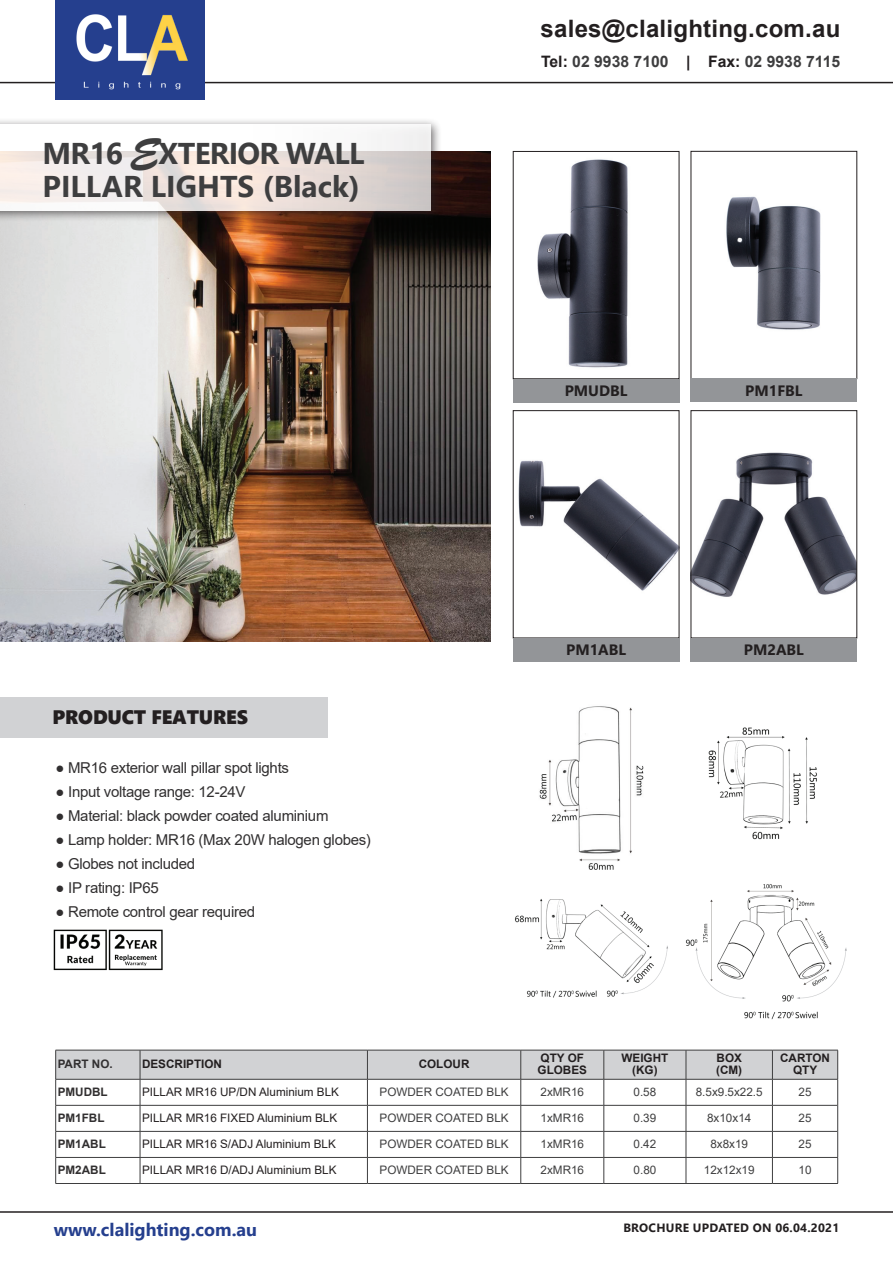
<style>
.page{position:relative;width:893px;height:1263px;background:#fff}
.page>*{position:absolute;margin:0;border:0;box-sizing:border-box;transform-origin:0 0}
.t1{font:700 30px/33px "Segoe UI";color:#3e3e3f}
.t2{font:700 24px "Arial";letter-spacing:.01em;color:#231f20}
.t3{font:19.5px "Segoe UI Black";letter-spacing:-.01em;color:#231f20}
.t4{font:700 18px "Segoe UI";color:#253f8e}
.t5{font:700 15.75px "Arial";color:#3e3e3f}
.t6{font:15px "Arial";letter-spacing:-.02em;color:#312f30}
.t7{font:700 15px "Segoe UI";color:#231f20}
.t8{font:700 12px "Segoe UI";letter-spacing:.02em;color:#231f20}
.t9{font:11.7px "Arial";color:#3e3e3f}
.t10{font:11.7px "Arial";color:#231f20}
.t11{font:700 11.7px/12px "Arial";color:#231f20}
.t12{font:700 11.7px "Arial";color:#312f30}
.s1{font-family:"Brush Script Std";font-weight:400;font-size:42px}
.s2{color:#231f20}
</style>
<div class="page">
<img style="left:0;top:151px;width:490px;height:491px">
<div style="left:0;top:118px;width:442px;height:104px;background:#231f20;opacity:.75"></div>
<svg style="left:0;top:124px;width:430px;height:86px"></svg>
<div style="left:0;top:697px;width:327px;height:40px;background:#d1d2d4"></div>
<img style="left:537px;top:159px;width:91px;height:209px">
<div style="left:513px;top:151px;width:166px;height:228px;border:1px solid #231f20"></div>
<div style="left:513px;top:379px;width:166px;height:23px;background:#939598"></div>
<img style="left:726px;top:196px;width:95px;height:134px">
<div style="left:691px;top:379px;width:166px;height:23px;background:#939598"></div>
<img style="left:693px;top:452px;width:162px;height:145px">
<div style="left:691px;top:638px;width:166px;height:23px;background:#939598"></div>
<img style="left:518px;top:460px;width:159px;height:131px">
<div style="left:513px;top:638px;width:166px;height:23px;background:#939598"></div>
<img style="left:539px;top:706px;width:105px;height:164px">
<img style="left:708px;top:727px;width:109px;height:113px">
<img style="left:515px;top:899px;width:153px;height:99px">
<img style="left:685px;top:884px;width:162px;height:136px">
<svg style="left:55px;top:1050px;width:783px;height:133px"></svg>
<hr style="left:56px;top:1183px;width:84px;height:1px;background:#3e3e3f">
<hr style="left:140px;top:1183px;width:227px;height:1px;background:#3e3e3f">
<hr style="left:367px;top:1183px;width:154px;height:1px;background:#3e3e3f">
<hr style="left:521px;top:1183px;width:83px;height:1px;background:#3e3e3f">
<hr style="left:604px;top:1183px;width:82px;height:1px;background:#3e3e3f">
<hr style="left:686px;top:1183px;width:86px;height:1px;background:#3e3e3f">
<hr style="left:772px;top:1183px;width:66px;height:1px;background:#3e3e3f">
<img style="left:53px;top:929px;width:49px;height:42px">
<img style="left:102px;top:929px;width:61px;height:42px">
<hr style="left:0;top:1211px;width:893px;height:2px;background:#231f20">
<hr style="left:0;top:82px;width:893px;height:1px;background:#231f20">
<div style="left:55px;top:0;width:150px;height:99px;background:#253f8e"></div>
<img style="left:76px;top:14px;width:112px;height:76px">
<h1 class="t1" style="left:43px;top:135px;width:323px">MR16 <span class="s1">E</span>XTERIOR WALL<br>PILLAR LIGHTS (Black)</h1>
<h3 class="t3" style="left:53px;top:703px;width:197px">PRODUCT FEATURES</h3>
<p class="t6" style="left:56px;top:757px;width:235px">● MR16 exterior wall pillar spot lights</p>
<p class="t6" style="left:56px;top:781px;width:191px">● Input voltage range: 12-24V</p>
<p class="t6" style="left:56px;top:805px;width:274px">● Material: black powder coated aluminium</p>
<p class="t6" style="left:56px;top:829px;width:317px">● Lamp holder: MR16 (Max 20W halogen globes)</p>
<p class="t6" style="left:56px;top:853px;width:141px">● Globes not included</p>
<p class="t6" style="left:56px;top:877px;width:105px">● IP rating: IP65</p>
<p class="t6" style="left:56px;top:901px;width:201px">● Remote control gear required</p>
<h2 class="t2" style="left:541px;top:12px;width:301px">sales@clalighting.com.au</h2>
<p class="t5" style="left:541px;top:50px;width:301px"><span class="s2">Tel:</span> 02 9938 7100 <span class="s2">| Fax:</span> 02 9938 7115</p>
<p class="t7" style="left:565px;top:376px;width:64px">PMUDBL</p>
<p class="t7" style="left:745px;top:376px;width:59px">PM1FBL</p>
<p class="t7" style="left:566px;top:636px;width:62px">PM1ABL</p>
<p class="t7" style="left:744px;top:636px;width:62px">PM2ABL</p>
<p class="t12" style="left:58px;top:1056px;width:57px">PART NO.</p>
<p class="t11" style="left:142px;top:1058px;width:81px">DESCRIPTION</p>
<p class="t11" style="left:419px;top:1058px;width:52px">COLOUR</p>
<p class="t11" style="left:538px;top:1052px;width:51px">QTY OF<br>GLOBES</p>
<p class="t11" style="left:621px;top:1052px;width:48px;text-align:center">WEIGHT (KG)</p>
<p class="t11" style="left:716px;top:1052px;width:27px">BOX (CM)</p>
<p class="t11" style="left:780px;top:1052px;width:51px;text-align:center">CARTON<br>QTY</p>
<p class="t12" style="left:58px;top:1083px;width:52px">PMUDBL</p>
<p class="t10" style="left:142px;top:1083px;width:199px">PILLAR MR16 UP/DN Aluminium BLK</p>
<p class="t9" style="left:380px;top:1083px;width:131px">POWDER COATED BLK</p>
<p class="t9" style="left:541px;top:1083px;width:45px">2xMR16</p>
<p class="t9" style="left:633px;top:1083px;width:24px">0.58</p>
<p class="t9" style="left:696px;top:1083px;width:68px">8.5x9.5x22.5</p>
<p class="t9" style="left:799px;top:1083px;width:15px">25</p>
<p class="t12" style="left:58px;top:1109px;width:48px">PM1FBL</p>
<p class="t10" style="left:142px;top:1109px;width:197px">PILLAR MR16 FIXED Aluminium BLK</p>
<p class="t9" style="left:380px;top:1109px;width:131px">POWDER COATED BLK</p>
<p class="t9" style="left:541px;top:1109px;width:45px">1xMR16</p>
<p class="t9" style="left:634px;top:1109px;width:24px">0.39</p>
<p class="t9" style="left:707px;top:1109px;width:46px">8x10x14</p>
<p class="t9" style="left:799px;top:1109px;width:15px">25</p>
<p class="t12" style="left:58px;top:1135px;width:50px">PM1ABL</p>
<p class="t10" style="left:142px;top:1136px;width:195px">PILLAR MR16 S/ADJ Aluminium BLK</p>
<p class="t9" style="left:380px;top:1136px;width:131px">POWDER COATED BLK</p>
<p class="t9" style="left:541px;top:1136px;width:45px">1xMR16</p>
<p class="t9" style="left:634px;top:1136px;width:24px">0.42</p>
<p class="t9" style="left:710px;top:1136px;width:39px">8x8x19</p>
<p class="t9" style="left:799px;top:1136px;width:15px">25</p>
<p class="t12" style="left:58px;top:1161px;width:50px">PM2ABL</p>
<p class="t10" style="left:142px;top:1162px;width:196px">PILLAR MR16 D/ADJ Aluminium BLK</p>
<p class="t9" style="left:380px;top:1162px;width:131px">POWDER COATED BLK</p>
<p class="t9" style="left:541px;top:1162px;width:45px">2xMR16</p>
<p class="t9" style="left:634px;top:1162px;width:24px">0.80</p>
<p class="t9" style="left:704px;top:1162px;width:52px">12x12x19</p>
<p class="t9" style="left:799px;top:1162px;width:15px">10</p>
<p class="t4" style="left:54px;top:1213px;width:205px">www.clalighting.com.au</p>
<p class="t8" style="left:623px;top:1216px;width:217px">BROCHURE UPDATED ON 06.04.2021</p>
</div>
